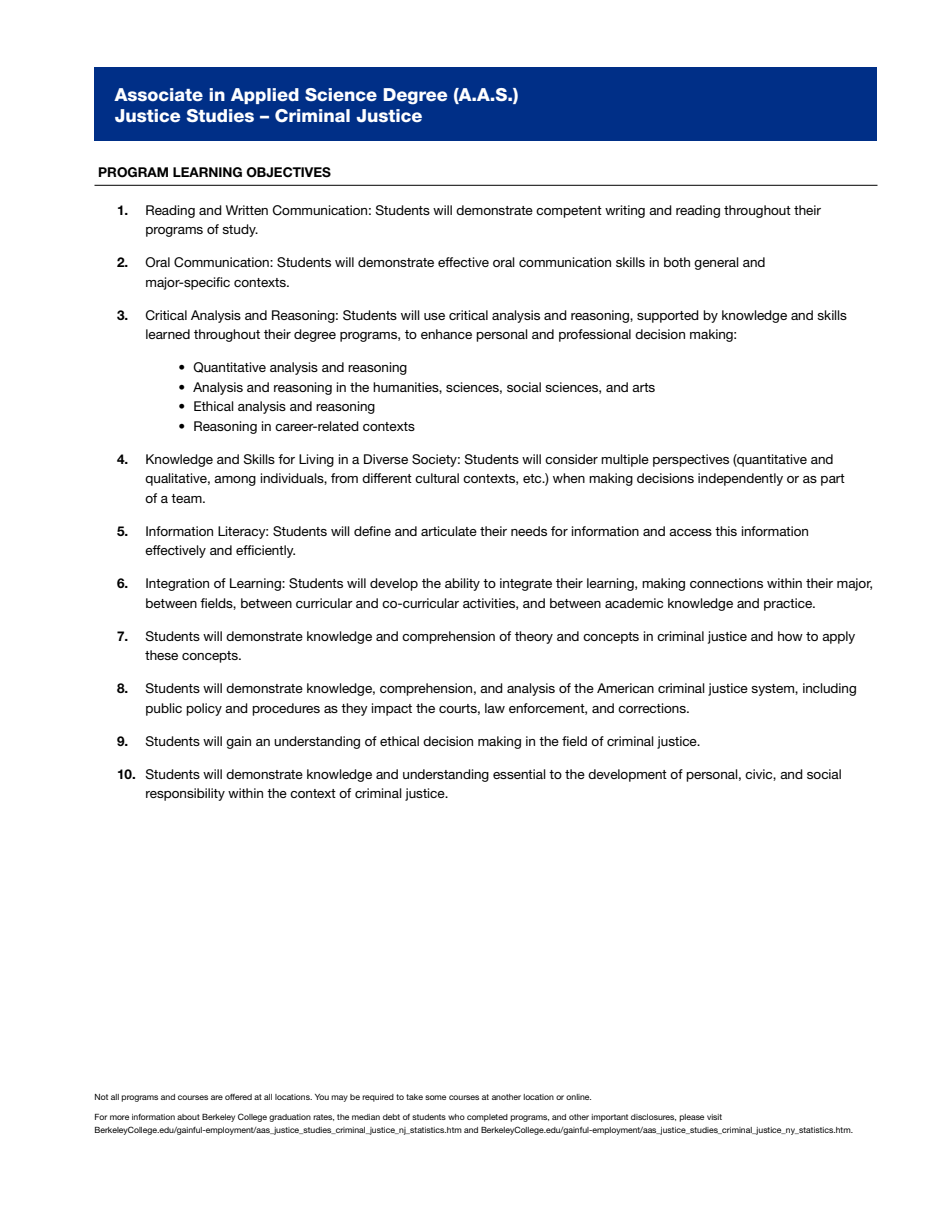
<style>
.page{position:relative;width:945px;height:1215px;background:#fff}
.page>*{position:absolute;margin:0;border:0;box-sizing:border-box;transform-origin:0 0}
.degree{font:800 18px "Helvetica Neue";color:#fff}
.Numbered_List{font:13.5px/19.5px "Helvetica Neue";color:#000}
.secondary_bullets{font:13.5px "Helvetica Neue";color:#000}
.sample_program{font:700 13.5px "Helvetica Neue";color:#000}
.course{font:8.7px/12.8px "Helvetica Neue";color:#000}
.s1{font-weight:700}
</style>
<div class="page">
<div style="left:94px;top:68px;width:784px;height:73px;background:#002f87"></div>
<hr style="left:94px;top:185px;width:784px;height:1px;background:#000">
<p class="degree" style="left:115px;top:83px;width:405px">Associate in Applied Science Degree (A.A.S.)</p>
<p class="degree" style="left:115px;top:104px;width:309px">Justice Studies – Criminal Justice</p>
<p class="sample_program" style="left:98px;top:164px;width:234px">PROGRAM LEARNING OBJECTIVES</p>
<p class="Numbered_List" style="left:145px;top:200px;width:677px;text-indent:-28px"><span class="s1">1.</span> Reading and Written Communication: Students will demonstrate competent writing and reading throughout their programs of study.</p>
<p class="Numbered_List" style="left:145px;top:253px;width:622px;text-indent:-28px"><span class="s1">2.</span> Oral Communication: Students will demonstrate effective oral communication skills in both general and major-specific contexts.</p>
<p class="Numbered_List" style="left:145px;top:305px;width:703px;text-indent:-28px"><span class="s1">3.</span> Critical Analysis and Reasoning: Students will use critical analysis and reasoning, supported by knowledge and skills learned throughout their degree programs, to enhance personal and professional decision making:</p>
<p class="secondary_bullets" style="left:178px;top:360px;width:230px">• Quantitative analysis and reasoning</p>
<p class="secondary_bullets" style="left:178px;top:379px;width:478px">• Analysis and reasoning in the humanities, sciences, social sciences, and arts</p>
<p class="secondary_bullets" style="left:178px;top:399px;width:198px">• Ethical analysis and reasoning</p>
<p class="secondary_bullets" style="left:178px;top:418px;width:238px">• Reasoning in career-related contexts</p>
<p class="Numbered_List" style="left:145px;top:449px;width:701px;text-indent:-28px"><span class="s1">4.</span> Knowledge and Skills for Living in a Diverse Society: Students will consider multiple perspectives (quantitative and qualitative, among individuals, from different cultural contexts, etc.) when making decisions independently or as part of a team.</p>
<p class="Numbered_List" style="left:145px;top:521px;width:665px;text-indent:-28px"><span class="s1">5.</span> Information Literacy: Students will define and articulate their needs for information and access this information effectively and efficiently.</p>
<p class="Numbered_List" style="left:145px;top:574px;width:729px;text-indent:-28px"><span class="s1">6.</span> Integration of Learning: Students will develop the ability to integrate their learning, making connections within their major, between fields, between curricular and co-curricular activities, and between academic knowledge and practice.</p>
<p class="Numbered_List" style="left:145px;top:626px;width:711px;text-indent:-28px"><span class="s1">7.</span> Students will demonstrate knowledge and comprehension of theory and concepts in criminal justice and how to apply these concepts.</p>
<p class="Numbered_List" style="left:145px;top:679px;width:713px;text-indent:-28px"><span class="s1">8.</span> Students will demonstrate knowledge, comprehension, and analysis of the American criminal justice system, including public policy and procedures as they impact the courts, law enforcement, and corrections.</p>
<p class="Numbered_List" style="left:117px;top:731px;width:585px"><span class="s1">9.</span> Students will gain an understanding of ethical decision making in the field of criminal justice.</p>
<p class="Numbered_List" style="left:145px;top:764px;width:698px;text-indent:-28px"><span class="s1">10.</span> Students will demonstrate knowledge and understanding essential to the development of personal, civic, and social responsibility within the context of criminal justice.</p>
<p class="course" style="left:94px;top:1091px;width:499px">Not all programs and courses are offered at all locations. You may be required to take some courses at another location or online.</p>
<p class="course" style="left:94px;top:1110px;width:760px">For more information about Berkeley College graduation rates, the median debt of students who completed programs, and other important disclosures, please visit<br>BerkeleyCollege.edu/gainful-employment/aas_justice_studies_criminal_justice_nj_statistics.htm and BerkeleyCollege.edu/gainful-employment/aas_justice_studies_criminal_justice_ny_statistics.htm.</p>
</div>
